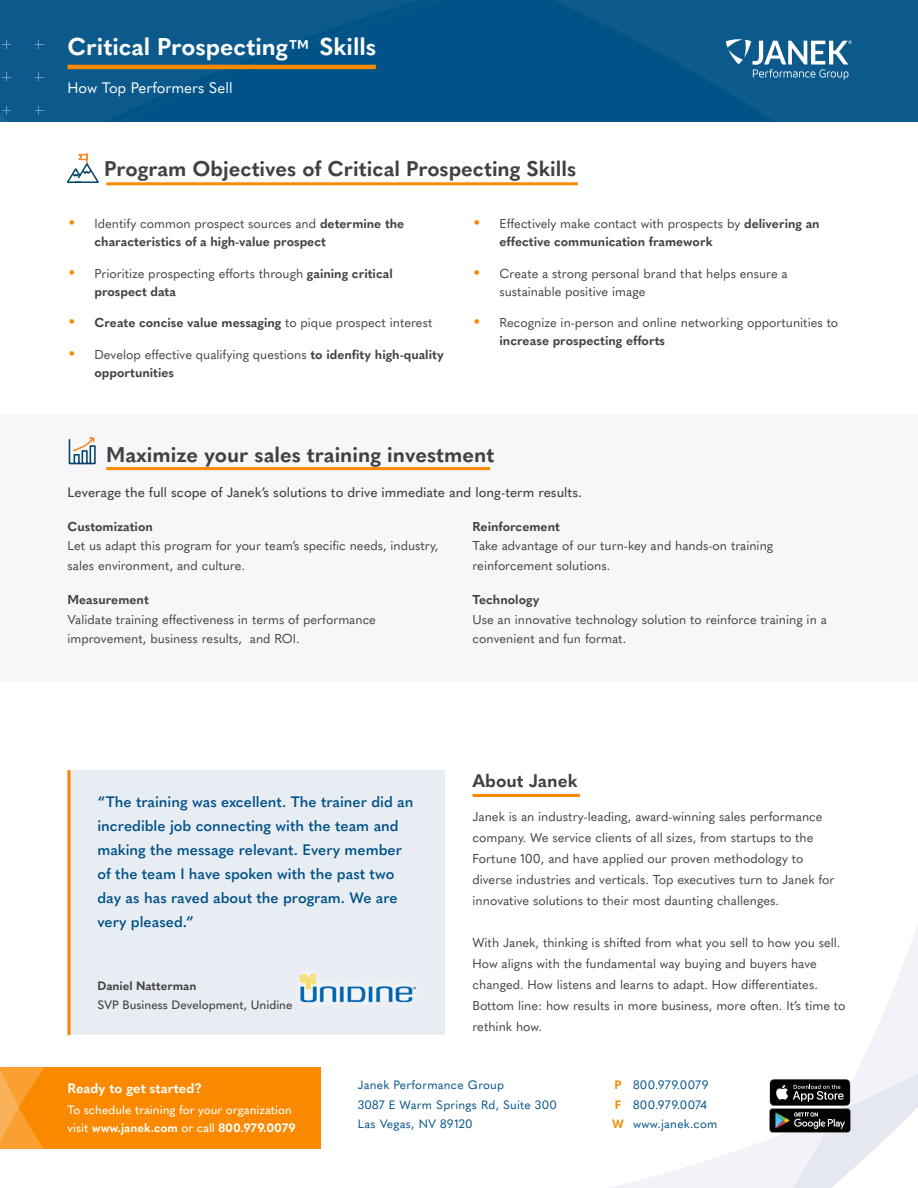
<style>
.page{position:relative;width:918px;height:1188px;background:#fff}
.page>*{position:absolute;margin:0;border:0;box-sizing:border-box;transform-origin:0 0}
.t1{font:700 24px "Quasimoda";color:#fff}
.t2{font:700 21px "Quasimoda";color:#414143}
.t3{font:700 18px "Quasimoda";color:#414143}
.Intro_Paragraph{font:600 15px/24px "Quasimoda";color:#005187}
.t4{font:15px "Quasimoda";color:#fff}
.Intro_Paragraph-2{font:500 13.5px "Quasimoda";color:#414143}
.t5{font:700 13.5px "Quasimoda";color:#fff}
.Intro_Paragraph-3{font:12.75px/21px "Quasimoda";color:#414143}
.t6{font:700 12.75px/18px "Quasimoda";color:#414143}
.t7{font:12px/19.5px "Quasimoda";letter-spacing:.02em;color:#005187}
.t8{font:500 12px/18px "Quasimoda";color:#fff}
.Intro_Paragraph-4{font:500 12px "Quasimoda";color:#414143}
.Intro_Paragraph-5{font:700 12px "Quasimoda";color:#414143}
.t9{font:700 12px/19.5px "Quasimoda";color:#fa8900}
.s1{font-size:21px}
.s2{font-weight:400;font-size:15px;color:#fa8900}
.s3{font-weight:400}
.s4{font-size:15px;color:#fa8900}
.s5{font-weight:700}
</style>
<div class="page">
<svg style="left:610px;top:1148px;width:137px;height:40px"></svg>
<svg style="left:747px;top:925px;width:171px;height:263px"></svg>
<div style="left:0;top:1067px;width:321px;height:81px;background:#fa8900"></div>
<svg style="left:0;top:992px;width:78px;height:157px"></svg>
<div style="left:68px;top:770px;width:378px;height:265px;background:#e8ecf3"></div>
<div style="left:0;top:415px;width:918px;height:267px;background:#f7f7fa"></div>
<hr style="left:472px;top:794px;width:108px;height:3px;background:#fa8900">
<svg style="left:0;top:0;width:286px;height:122px;background:#0a588a"></svg>
<svg style="left:286px;top:0;width:632px;height:122px;background:#045588"></svg>
<hr style="left:68px;top:65px;width:308px;height:4px;background:#fa8900">
<svg style="left:35px;top:40px;width:8px;height:9px"></svg>
<svg style="left:35px;top:73px;width:8px;height:8px"></svg>
<svg style="left:2px;top:40px;width:8px;height:9px"></svg>
<svg style="left:2px;top:73px;width:8px;height:8px"></svg>
<svg style="left:0;top:94px;width:207px;height:28px;background:#08578a"></svg>
<svg style="left:726px;top:39px;width:126px;height:41px"></svg>
<hr style="left:106px;top:182px;width:472px;height:3px;background:#fa8900">
<hr style="left:106px;top:467px;width:384px;height:3px;background:#fa8900">
<hr style="left:68px;top:770px;width:2px;height:265px;background:#fa8900">
<svg style="left:66px;top:153px;width:33px;height:30px"></svg>
<svg style="left:68px;top:437px;width:28px;height:28px"></svg>
<img style="left:299px;top:973px;width:117px;height:30px">
<svg style="left:769px;top:1108px;width:82px;height:24px"></svg>
<svg style="left:769px;top:1079px;width:81px;height:54px;background:#393a39"></svg>
<h1 class="t1" style="left:68px;top:28px;width:310px">Critical Prospecting<span class="s1">™</span> Skills</h1>
<p class="t4" style="left:68px;top:76px;width:167px">How Top Performers Sell</p>
<p class="t2" style="left:104px;top:152px;width:474px">Program Objectives of Critical Prospecting Skills</p>
<p class="t6" style="left:94px;top:214px;width:311px;text-indent:-27px"><span class="s2">•</span> <span class="s3">Identify common prospect sources and</span> determine the characteristics of a high-value prospect</p>
<p class="Intro_Paragraph-3" style="left:94px;top:263px;width:300px;line-height:18px;text-indent:-27px"><span class="s4">•</span> Prioritize prospecting efforts through <span class="s5">gaining critical prospect data</span></p>
<p class="t6" style="left:68px;top:313px;width:366px"><span class="s2">•</span> Create concise value messaging <span class="s3">to pique prospect interest</span></p>
<p class="Intro_Paragraph-3" style="left:94px;top:344px;width:351px;line-height:18px;text-indent:-27px"><span class="s4">•</span> Develop effective qualifying questions <span class="s5">to idenfity high-quality opportunities</span></p>
<p class="t6" style="left:500px;top:214px;width:322px;text-indent:-27px"><span class="s2">•</span> <span class="s3">Effectively make contact with prospects by</span> delivering an effective communication framework</p>
<p class="Intro_Paragraph-3" style="left:500px;top:263px;width:290px;line-height:18px;text-indent:-27px"><span class="s4">•</span> Create a strong personal brand that helps ensure a sustainable positive image</p>
<p class="Intro_Paragraph-3" style="left:500px;top:313px;width:340px;line-height:18px;text-indent:-27px"><span class="s4">•</span> Recognize in-person and online networking opportunities to <span class="s5">increase prospecting efforts</span></p>
<p class="t2" style="left:106px;top:438px;width:390px">Maximize your sales training investment</p>
<p class="Intro_Paragraph-2" style="left:68px;top:482px;width:516px">Leverage the full scope of Janek’s solutions to drive immediate and long-term results.</p>
<p class="t6" style="left:68px;top:516px;width:87px">Customization</p>
<p class="Intro_Paragraph-3" style="left:68px;top:535px;width:372px;line-height:19.5px">Let us adapt this program for your team’s specific needs, industry, sales environment, and culture.</p>
<p class="t6" style="left:68px;top:590px;width:83px">Measurement</p>
<p class="Intro_Paragraph-3" style="left:68px;top:609px;width:310px;line-height:19.5px">Validate training effectiveness in terms of performance improvement, business results, and ROI.</p>
<p class="t6" style="left:472px;top:516px;width:89px">Reinforcement</p>
<p class="Intro_Paragraph-3" style="left:472px;top:535px;width:302px;line-height:19.5px">Take advantage of our turn-key and hands-on training reinforcement solutions.</p>
<p class="t6" style="left:472px;top:590px;width:69px">Technology</p>
<p class="Intro_Paragraph-3" style="left:472px;top:609px;width:356px;line-height:19.5px">Use an innovative technology solution to reinforce training in a convenient and fun format.</p>
<p class="Intro_Paragraph" style="left:98px;top:789px;width:318px">“The training was excellent. The trainer did an incredible job connecting with the team and making the message relevant. Every member of the team I have spoken with the past two day as has raved about the program. We are very pleased.”</p>
<p class="Intro_Paragraph-5" style="left:98px;top:976px;width:100px">Daniel Natterman</p>
<p class="Intro_Paragraph-4" style="left:98px;top:996px;width:197px">SVP Business Development, Unidine</p>
<p class="t3" style="left:472px;top:767px;width:107px">About Janek</p>
<p class="Intro_Paragraph-3" style="left:472px;top:806px;width:363px">Janek is an industry-leading, award-winning sales performance company. We service clients of all sizes, from startups to the Fortune 100, and have applied our proven methodology to diverse industries and verticals. Top executives turn to Janek for innovative solutions to their most daunting challenges.</p>
<p class="Intro_Paragraph-3" style="left:472px;top:932px;width:375px">With Janek, thinking is shifted from what you sell to how you sell.<br>How aligns with the fundamental way buying and buyers have changed. How listens and learns to adapt. How differentiates.<br>Bottom line: how results in more business, more often. It’s time to rethink how.</p>
<p class="t5" style="left:68px;top:1078px;width:136px">Ready to get started?</p>
<p class="t8" style="left:68px;top:1100px;width:230px">To schedule training for your organization visit <span class="s5">www.janek.com</span> or call <span class="s5">800.979.0079</span></p>
<p class="t7" style="left:358px;top:1075px;width:201px">Janek Performance Group<br>3087 E Warm Springs Rd, Suite 300<br>Las Vegas, NV 89120</p>
<p class="t9" style="left:612px;top:1075px;width:13px">P<br>F<br>W</p>
<p class="t7" style="left:633px;top:1075px;width:86px">800.979.0079<br>800.979.0074 www.janek.com</p>
</div>
